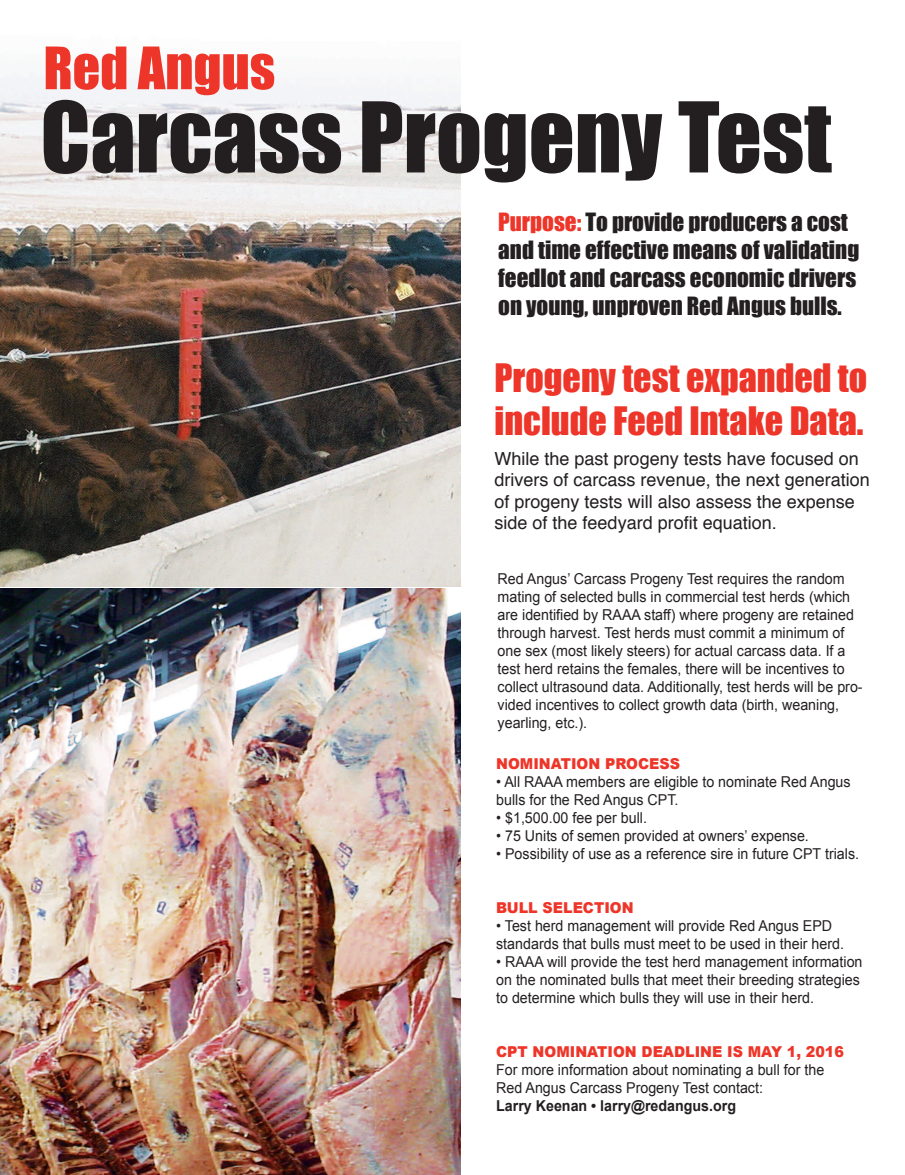
<style>
.page{position:relative;width:905px;height:1175px;background:#fff}
.page>*{position:absolute;margin:0;border:0;box-sizing:border-box;transform-origin:0 0}
.t1{font:90px "Impact";color:#231f20}
.t2{font:54px "Impact";color:#ee3529}
.t3{font:36px/43.2px "Impact";color:#ee3529}
.t4{font:23.1px/27.8px "Impact";color:#231f20}
.t5{font:18px/21.6px "Helvetica";color:#231f20}
.t6{font:15px/18px "Arial";color:#231f20;scale:.95 1}
.t7{font:900 15px "Arial";color:#ee3529;scale:.95 1}
.t8{font:700 15px "Arial";color:#231f20;scale:.95 1}
.s1{color:#ee3529}
</style>
<div class="page">
<img style="left:0;top:588px;width:461px;height:586px">
<img style="left:0;top:70px;width:461px;height:516px">
<h2 class="t2" style="left:44px;top:35px;width:233px">Red Angus</h2>
<h1 class="t1" style="left:40px;top:82px;width:792px">Carcass Progeny Test</h1>
<h3 class="t4" style="left:498px;top:208px;width:362px"><span class="s1">Purpose:</span> To provide producers a cost and time effective means of validating feedlot and carcass economic drivers on young, unproven Red Angus bulls.</h3>
<h3 class="t3" style="left:494px;top:355px;width:374px">Progeny test expanded to include Feed Intake Data.</h3>
<p class="t5" style="left:494px;top:449px;width:377px">While the past progeny tests have focused on drivers of carcass revenue, the next generation of progeny tests will also assess the expense side of the feedyard profit equation.</p>
<p class="t6" style="left:497px;top:570px;width:386px">Red Angus’ Carcass Progeny Test requires the random mating of selected bulls in commercial test herds (which are identified by RAAA staff) where progeny are retained through harvest. Test herds must commit a minimum of one sex (most likely steers) for actual carcass data. If a test herd retains the females, there will be incentives to collect ultrasound data. Additionally, test herds will be pro&shy;vided incentives to collect growth data (birth, weaning, yearling, etc.).</p>
<p class="t7" style="left:496px;top:752px;width:195px">NOMINATION PROCESS</p>
<p class="t6" style="left:496px;top:772px;width:374px">• All RAAA members are eligible to nominate Red Angus bulls for the Red Angus CPT.</p>
<p class="t6" style="left:496px;top:808px;width:160px">• $1,500.00 fee per bull.</p>
<p class="t6" style="left:496px;top:826px;width:331px">• 75 Units of semen provided at owners’ expense.</p>
<p class="t6" style="left:496px;top:844px;width:383px">• Possibility of use as a reference sire in future CPT trials.</p>
<p class="t7" style="left:496px;top:896px;width:146px">BULL SELECTION</p>
<p class="t6" style="left:496px;top:916px;width:368px">• Test herd management will provide Red Angus EPD standards that bulls must meet to be used in their herd.</p>
<p class="t6" style="left:496px;top:952px;width:387px">• RAAA will provide the test herd management information on the nominated bulls that meet their breeding strategies to determine which bulls they will use in their herd.</p>
<p class="t7" style="left:496px;top:1040px;width:367px">CPT NOMINATION DEADLINE IS MAY 1, 2016</p>
<p class="t6" style="left:496px;top:1060px;width:347px">For more information about nominating a bull for the<br>Red Angus Carcass Progeny Test contact:</p>
<p class="t8" style="left:496px;top:1097px;width:254px">Larry Keenan • larry@redangus.org</p>
</div>
